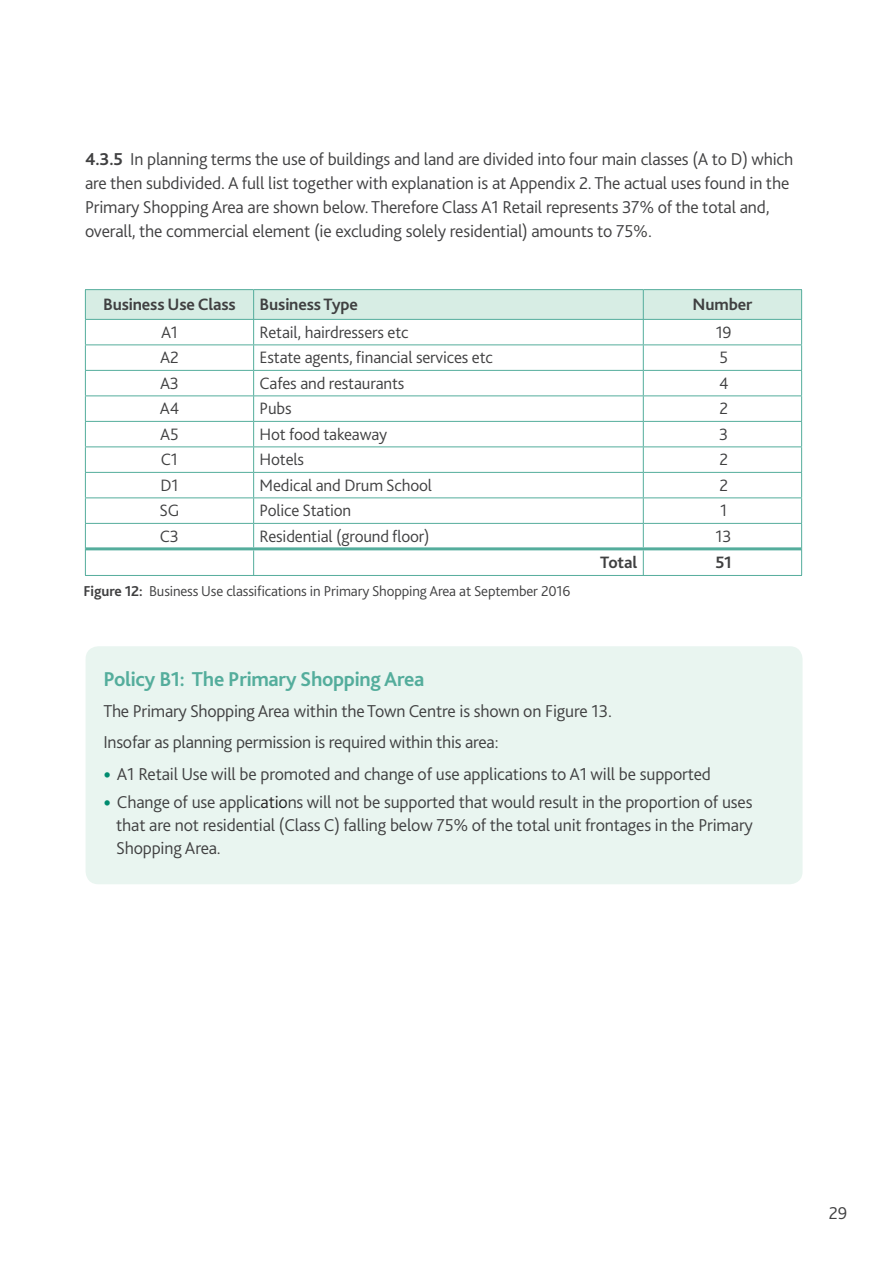
<style>
.page{position:relative;width:893px;height:1263px;background:#fff}
.page>*{position:absolute;margin:0;border:0;box-sizing:border-box;transform-origin:0 0}
.t1{font:700 21px "Bliss 2";letter-spacing:-.015em;color:#54ad9c}
.t2{font:300 18px/24px "Bliss 2";letter-spacing:-.01em;color:#404041}
.t3{font:300 17.25px "Bliss 2";letter-spacing:-.01em;color:#404041}
.t4{font:700 17.25px "Bliss 2";letter-spacing:-.01em;color:#404041}
.t5{font:300 15px "Bliss 2";letter-spacing:-.01em;color:#404041}
.s1{font-weight:700}
.s2{color:#231f20}
</style>
<div class="page">
<div style="left:86px;top:646px;width:716px;height:238px;background:#e9f5f0;border-radius:13px"></div>
<hr style="left:85px;top:289px;width:169px;height:1px;background:#54ad9c">
<hr style="left:254px;top:289px;width:389px;height:1px;background:#54ad9c">
<hr style="left:643px;top:289px;width:159px;height:1px;background:#54ad9c">
<svg style="left:85px;top:290px;width:717px;height:285px"></svg>
<hr style="left:85px;top:575px;width:717px;height:1px;background:#54ad9c">
<hr style="left:85px;top:319px;width:717px;height:1px;background:#54ad9c">
<hr style="left:85px;top:396px;width:558px;height:1px;background:#54ad9c">
<hr style="left:86px;top:547px;width:715px;height:3px;background:#54ad9c">
<hr style="left:643px;top:396px;width:159px;height:1px;background:#54ad9c">
<p class="t2" style="left:85px;top:149px;width:710px"><span class="s1">4.3.5</span> In planning terms the use of buildings and land are divided into four main classes (A to D) which are then subdivided. A full list together with explanation is at Appendix 2. The actual uses found in the Primary Shopping Area are shown below. Therefore Class A1 Retail represents 37% of the total and, overall, the commercial element (ie excluding solely residential) amounts to 75%.</p>
<p class="t4" style="left:103px;top:298px;width:134px">Business Use Class</p>
<p class="t4" style="left:260px;top:298px;width:100px">Business Type</p>
<p class="t4" style="left:692px;top:298px;width:61px">Number</p>
<p class="t3" style="left:161px;top:325px;width:19px">A1</p>
<p class="t3" style="left:260px;top:325px;width:150px">Retail, hairdressers etc</p>
<p class="t3" style="left:716px;top:325px;width:18px">19</p>
<p class="t3" style="left:160px;top:351px;width:20px">A2</p>
<p class="t3" style="left:260px;top:351px;width:235px">Estate agents, financial services etc</p>
<p class="t3" style="left:719px;top:351px;width:10px">5</p>
<p class="t3" style="left:160px;top:376px;width:21px">A3</p>
<p class="t3" style="left:260px;top:376px;width:146px">Cafes and restaurants</p>
<p class="t3" style="left:719px;top:376px;width:11px">4</p>
<p class="t3" style="left:160px;top:402px;width:21px">A4</p>
<p class="t3" style="left:260px;top:402px;width:34px">Pubs</p>
<p class="t3" style="left:719px;top:402px;width:10px">2</p>
<p class="t3" style="left:160px;top:427px;width:20px">A5</p>
<p class="t3" style="left:260px;top:427px;width:129px">Hot food takeaway</p>
<p class="t3" style="left:719px;top:427px;width:11px">3</p>
<p class="t3" style="left:161px;top:453px;width:19px">C1</p>
<p class="t3" style="left:260px;top:453px;width:46px">Hotels</p>
<p class="t3" style="left:719px;top:453px;width:10px">2</p>
<p class="t3" style="left:160px;top:478px;width:20px">D1</p>
<p class="t3" style="left:260px;top:478px;width:174px">Medical and Drum School</p>
<p class="t3" style="left:719px;top:478px;width:10px">2</p>
<p class="t3" style="left:160px;top:504px;width:21px">SG</p>
<p class="t3" style="left:260px;top:504px;width:93px">Police Station</p>
<p class="t3" style="left:720px;top:504px;width:9px">1</p>
<p class="t3" style="left:160px;top:529px;width:21px">C3</p>
<p class="t3" style="left:260px;top:529px;width:172px">Residential (ground floor)</p>
<p class="t3" style="left:716px;top:529px;width:17px">13</p>
<p class="t4" style="left:600px;top:556px;width:39px">Total</p>
<p class="t4" style="left:715px;top:556px;width:18px">51</p>
<p class="t5" style="left:84px;top:585px;width:488px"><span class="s1">Figure 12:</span> Business Use classifications in Primary Shopping Area at September 2016</p>
<p class="t1" style="left:103px;top:671px;width:322px">Policy B1: The Primary Shopping Area</p>
<p class="t2" style="left:103px;top:698px;width:510px;line-height:31px">The Primary Shopping Area within the Town Centre is shown on Figure 13.<br>Insofar as planning permission is required within this area:</p>
<p class="t2" style="left:117px;top:762px;width:637px;line-height:27.5px">A1 Retail Use will be promoted and change of use applications to A1 will be supported<br>Change of use applic<span class="s2">atio</span>ns will not be supported that would result in the proportion of uses</p>
<p class="t2" style="left:116px;top:815px;width:638px;line-height:23.2px">that are not residential (Class C) falling below 75% of the total unit frontages in the Primary<br>Shopping Area.</p>
<p class="t2" style="left:829px;top:1203px;width:20px">29</p>
</div>
